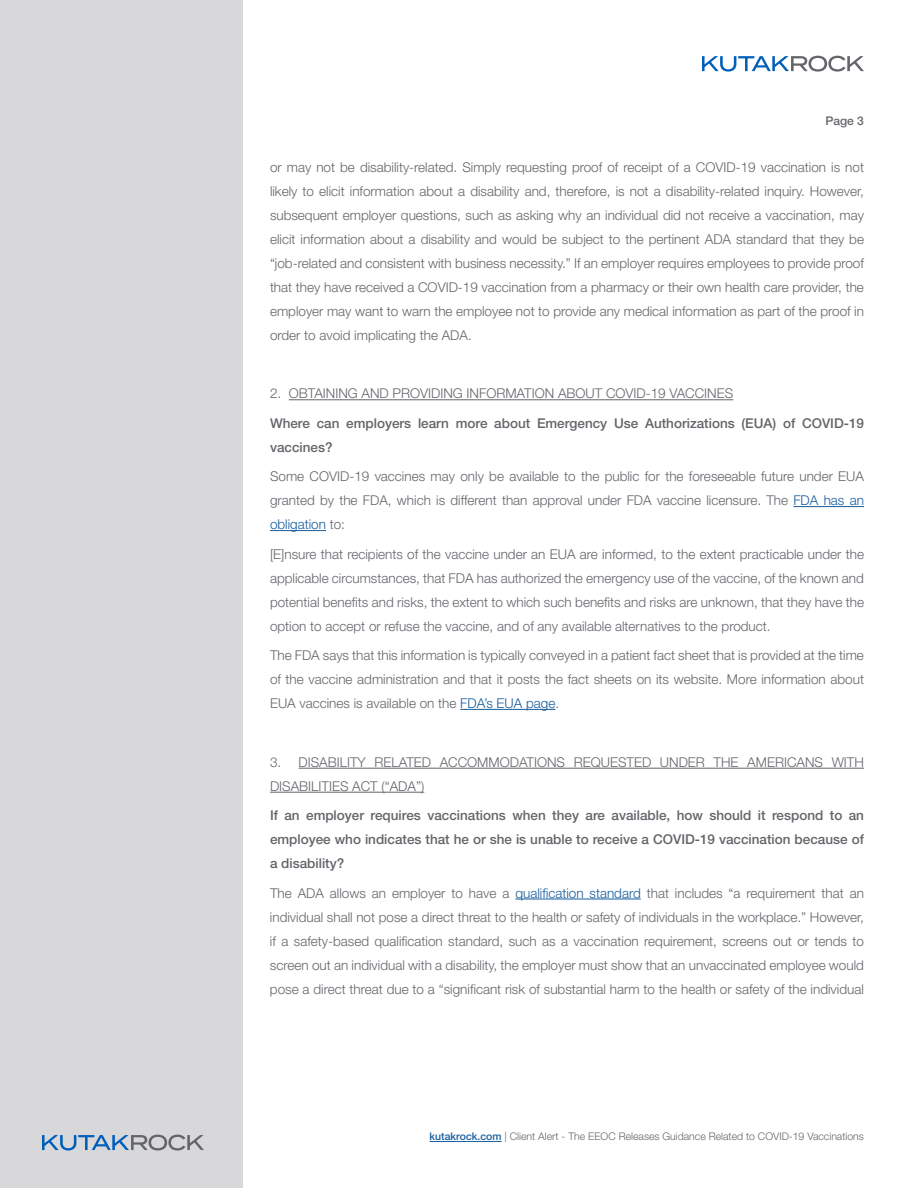
<style>
.page{position:relative;width:918px;height:1188px;background:#fff}
.page>*{position:absolute;margin:0;border:0;box-sizing:border-box;transform-origin:0 0}
.t1{font:300 13.5px/24px "Helvetica Neue LT Std";color:#63656a;text-align:justify}
.t2{font:500 13.5px/24px "Helvetica Neue LT Std";color:#63656a}
.t3{font:500 12px "Helvetica Neue LT Std";color:#63656a}
.t4{font:300 10.5px "Helvetica Neue LT Std";color:#63656a}
.s1{color:#175d9e}
.s2{font-weight:500;color:#175d9e}
</style>
<div class="page">
<div style="left:0;top:0;width:243px;height:1188px;background:#d8d8da"></div>
<svg style="left:702px;top:56px;width:162px;height:16px"></svg>
<hr style="left:430px;top:1141px;width:72px;height:1px;background:#175d9e">
<hr style="left:289px;top:399px;width:444px;height:1px;background:#63656a">
<hr style="left:793px;top:506px;width:71px;height:1px;background:#175d9e">
<hr style="left:270px;top:530px;width:56px;height:1px;background:#175d9e">
<hr style="left:460px;top:709px;width:95px;height:1px;background:#175d9e">
<hr style="left:299px;top:768px;width:565px;height:1px;background:#63656a">
<hr style="left:270px;top:792px;width:154px;height:1px;background:#63656a">
<hr style="left:515px;top:899px;width:126px;height:1px;background:#175d9e">
<svg style="left:42px;top:1135px;width:162px;height:16px"></svg>
<p class="t3" style="left:826px;top:113px;width:40px">Page 3</p>
<p class="t1" style="left:270px;top:155px;width:596px">or may not be disability-related. Simply requesting proof of receipt of a COVID-19 vaccination is not likely to elicit information about a disability and, therefore, is not a disability-related inquiry. However, subsequent employer questions, such as asking why an individual did not receive a vaccination, may elicit information about a disability and would be subject to the pertinent ADA standard that they be “job-related and consistent with business necessity.” If an employer requires employees to provide proof that they have received a COVID-19 vaccination from a pharmacy or their own health care provider, the employer may want to warn the employee not to provide any medical information as part of the proof in order to avoid implicating the ADA.</p>
<p class="t1" style="left:270px;top:381px;width:465px">2. OBTAINING AND PROVIDING INFORMATION ABOUT COVID-19 VACCINES</p>
<p class="t2" style="left:270px;top:411px;width:596px">Where can employers learn more about Emergency Use Authorizations (EUA) of COVID-19 vaccines?</p>
<p class="t1" style="left:270px;top:464px;width:596px">Some COVID-19 vaccines may only be available to the public for the foreseeable future under EUA granted by the FDA, which is different than approval under FDA vaccine licensure. The <span class="s1">FDA has an obligation</span> to:</p>
<p class="t1" style="left:270px;top:542px;width:596px">[E]nsure that recipients of the vaccine under an EUA are informed, to the extent practicable under the applicable circumstances, that FDA has authorized the emergency use of the vaccine, of the known and potential benefits and risks, the extent to which such benefits and risks are unknown, that they have the option to accept or refuse the vaccine, and of any available alternatives to the product.</p>
<p class="t1" style="left:270px;top:643px;width:596px">The FDA says that this information is typically conveyed in a patient fact sheet that is provided at the time of the vaccine administration and that it posts the fact sheets on its website. More information about EUA vaccines is available on the <span class="s1">FDA’s EUA page</span>.</p>
<p class="t1" style="left:270px;top:750px;width:596px">3. DISABILITY RELATED ACCOMMODATIONS REQUESTED UNDER THE AMERICANS WITH<br>DISABILITIES ACT (“ADA”)</p>
<p class="t2" style="left:270px;top:803px;width:596px;text-align:justify">If an employer requires vaccinations when they are available, how should it respond to an employee who indicates that he or she is unable to receive a COVID-19 vaccination because of a disability?</p>
<p class="t1" style="left:270px;top:881px;width:596px">The ADA allows an employer to have a <span class="s1">qualification standard</span> that includes “a requirement that an individual shall not pose a direct threat to the health or safety of individuals in the workplace.” However, if a safety-based qualification standard, such as a vaccination requirement, screens out or tends to screen out an individual with a disability, the employer must show that an unvaccinated employee would pose a direct threat due to a “significant risk of substantial harm to the health or safety of the individual</p>
<p class="t4" style="left:430px;top:1130px;width:436px"><span class="s2">kutakrock.com</span> | Client Alert - The EEOC Releases Guidance Related to COVID-19 Vaccinations</p>
</div>
